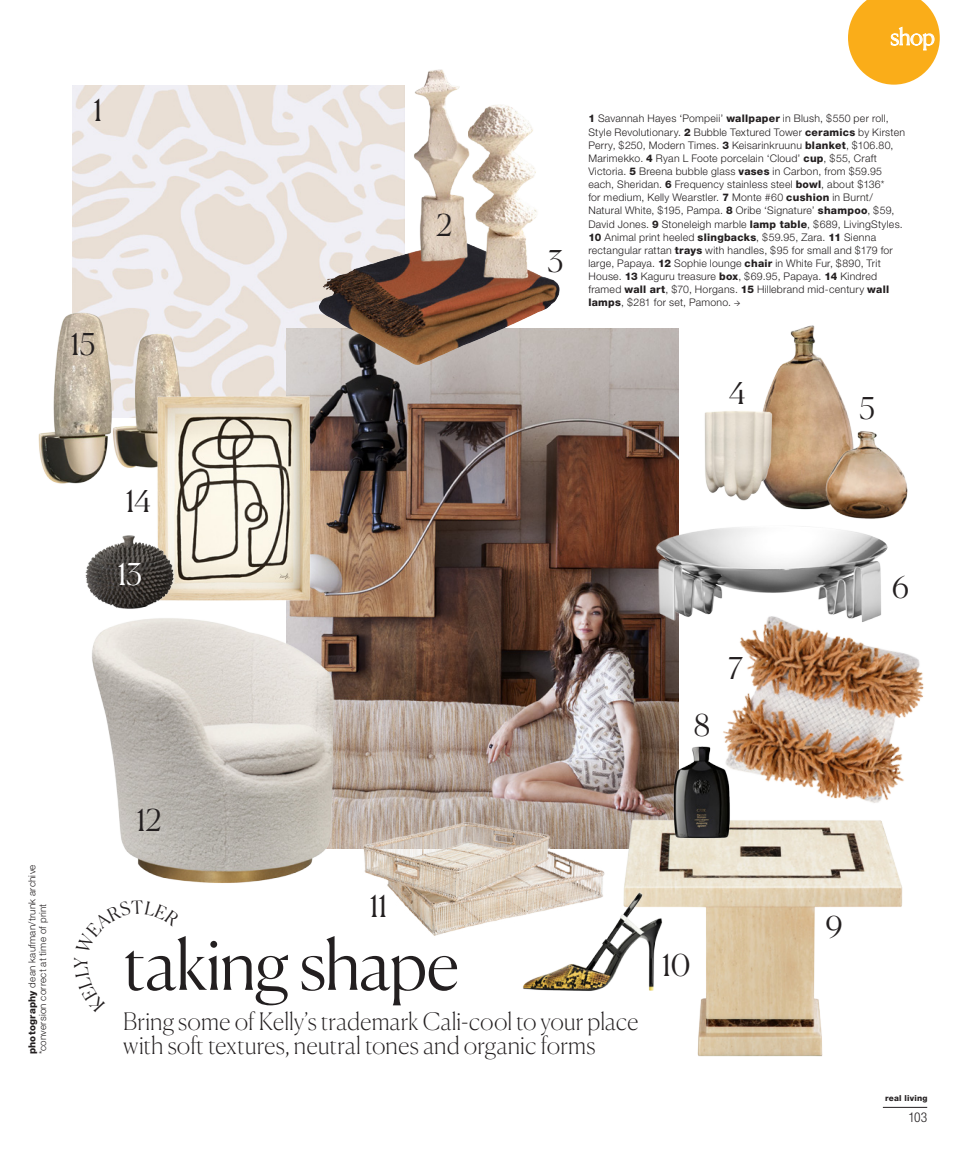
<style>
.page{position:relative;width:957px;height:1149px;background:#fff}
.page>*{position:absolute;margin:0;border:0;box-sizing:border-box;transform-origin:0 0}
.t1{font:300 69px "Canela";letter-spacing:-.02em;color:#231f20}
.t2{font:300 30px "Canela";letter-spacing:-.015em;color:#231f20}
.t3{font:300 30px "Canela";color:#fff}
.t4{font:100 24px/24px "Canela";letter-spacing:.005em;color:#231f20}
.t5{font:300 22.5px "Canela";color:#fff}
.t6{font:300 18px "Canela";color:#231f20}
.t7{font:300 condensed 13.5px "Helvetica Neue";color:#231f20}
.t8{font:300 10.5px/13.2px "Helvetica Neue";letter-spacing:.025em;color:#231f20}
.Credit{font:300 9.75px/10.5px "Helvetica Neue";letter-spacing:.025em;color:#231f20}
.t9{font:800 8.25px "Helvetica Neue";letter-spacing:.03em;color:#231f20}
.s1{font-weight:800}
.s2{font-family:"Real Living New";font-weight:400}
</style>
<div class="page">
<img style="left:72px;top:85px;width:332px;height:332px">
<img style="left:38px;top:312px;width:73px;height:172px">
<img style="left:113px;top:331px;width:69px;height:137px">
<img style="left:723px;top:632px;width:201px;height:145px">
<img style="left:287px;top:328px;width:391px;height:520px">
<img style="left:322px;top:243px;width:133px;height:45px">
<img style="left:644px;top:514px;width:244px;height:118px">
<img style="left:744px;top:325px;width:104px;height:197px">
<img style="left:823px;top:415px;width:84px;height:110px">
<img style="left:572px;top:777px;width:332px;height:280px">
<img style="left:412px;top:69px;width:57px;height:198px">
<img style="left:469px;top:105px;width:75px;height:175px">
<img style="left:704px;top:404px;width:75px;height:101px">
<img style="left:523px;top:887px;width:150px;height:106px">
<img style="left:142px;top:389px;width:179px;height:208px">
<img style="left:85px;top:528px;width:93px;height:69px">
<img style="left:357px;top:809px;width:255px;height:130px">
<img style="left:667px;top:746px;width:67px;height:102px">
<img style="left:92px;top:597px;width:254px;height:286px">
<hr style="left:883px;top:1106px;width:44px;height:1px;background:#231f20">
<svg style="left:848px;top:0;width:91px;height:85px"></svg>
<p class="t2" style="left:93px;top:87px;width:11px">1</p>
<p class="t2" style="left:70px;top:320px;width:27px">15</p>
<p class="t2" style="left:125px;top:477px;width:27px">14</p>
<p class="t3" style="left:117px;top:550px;width:27px">13</p>
<p class="t2" style="left:436px;top:201px;width:17px">2</p>
<p class="t2" style="left:547px;top:237px;width:18px">3</p>
<p class="t5" style="left:890px;top:19px;width:46px">shop</p>
<p class="t8" style="left:588px;top:112px;width:318px"><span class="s1">1</span> Savannah Hayes ‘Pompeii’ <span class="s1">wallpaper</span> in Blush, $550 per roll, Style Revolutionary. <span class="s1">2</span> Bubble Textured Tower <span class="s1">ceramics</span> by Kirsten Perry, $250, Modern Times. <span class="s1">3</span> Keisarinkruunu <span class="s1">blanket</span>, $106.80, Marimekko. <span class="s1">4</span> Ryan L Foote porcelain ‘Cloud’ <span class="s1">cup</span>, $55, Craft Victoria. <span class="s1">5</span> Breena bubble glass <span class="s1">vases</span> in Carbon, from $59.95 each, Sheridan. <span class="s1">6</span> Frequency stainless steel <span class="s1">bowl</span>, about $136*<br>for medium, Kelly Wearstler. <span class="s1">7</span> Monte #60 <span class="s1">cushion</span> in Burnt/ Natural White, $195, Pampa. <span class="s1">8</span> Oribe ‘Signature’ <span class="s1">shampoo</span>, $59, David Jones. <span class="s1">9</span> Stoneleigh marble <span class="s1">lamp table</span>, $689, LivingStyles.<br><span class="s1">10</span> Animal print heeled <span class="s1">slingbacks</span>, $59.95, Zara. <span class="s1">11</span> Sienna rectangular rattan <span class="s1">trays</span> with handles, $95 for small and $179 for large, Papaya. <span class="s1">12</span> Sophie lounge <span class="s1">chair</span> in White Fur, $890, Trit House. <span class="s1">13</span> Kaguru treasure <span class="s1">box</span>, $69.95, Papaya. <span class="s1">14</span> Kindred framed <span class="s1">wall art</span>, $70, Horgans. <span class="s1">15</span> Hillebrand mid-century <span class="s1">wall lamps</span>, $281 for set, Pamono. <span class="s2">A</span></p>
<p class="t2" style="left:729px;top:369px;width:18px">4</p>
<p class="t2" style="left:859px;top:384px;width:17px">5</p>
<p class="t2" style="left:694px;top:701px;width:18px">8</p>
<p class="t2" style="left:728px;top:644px;width:16px">7</p>
<p class="t2" style="left:892px;top:562px;width:19px">6</p>
<p class="Credit" style="left:27px;top:1054px;width:191px;rotate:-90deg"><span class="s1">photography</span> dean kaufman/trunk archive *conversion correct at time of print</p>
<p class="t6" style="left:67px;top:967px;width:12px;rotate:-90deg">Y</p>
<p class="t2" style="left:136px;top:796px;width:27px">12</p>
<p class="t2" style="left:369px;top:881px;width:20px">11</p>
<p class="t1" style="left:123px;top:910px;width:337px">taking shape</p>
<p class="t4" style="left:123px;top:1007px;width:517px">Bring some of Kelly’s trademark Cali-cool to your place with soft textures, neutral tones and organic forms</p>
<p class="t2" style="left:661px;top:941px;width:31px">10</p>
<p class="t2" style="left:825px;top:902px;width:19px">9</p>
<p class="t9" style="left:885px;top:1093px;width:44px">real living</p>
<p class="t7" style="left:908px;top:1108px;width:20px">103</p>
</div>
